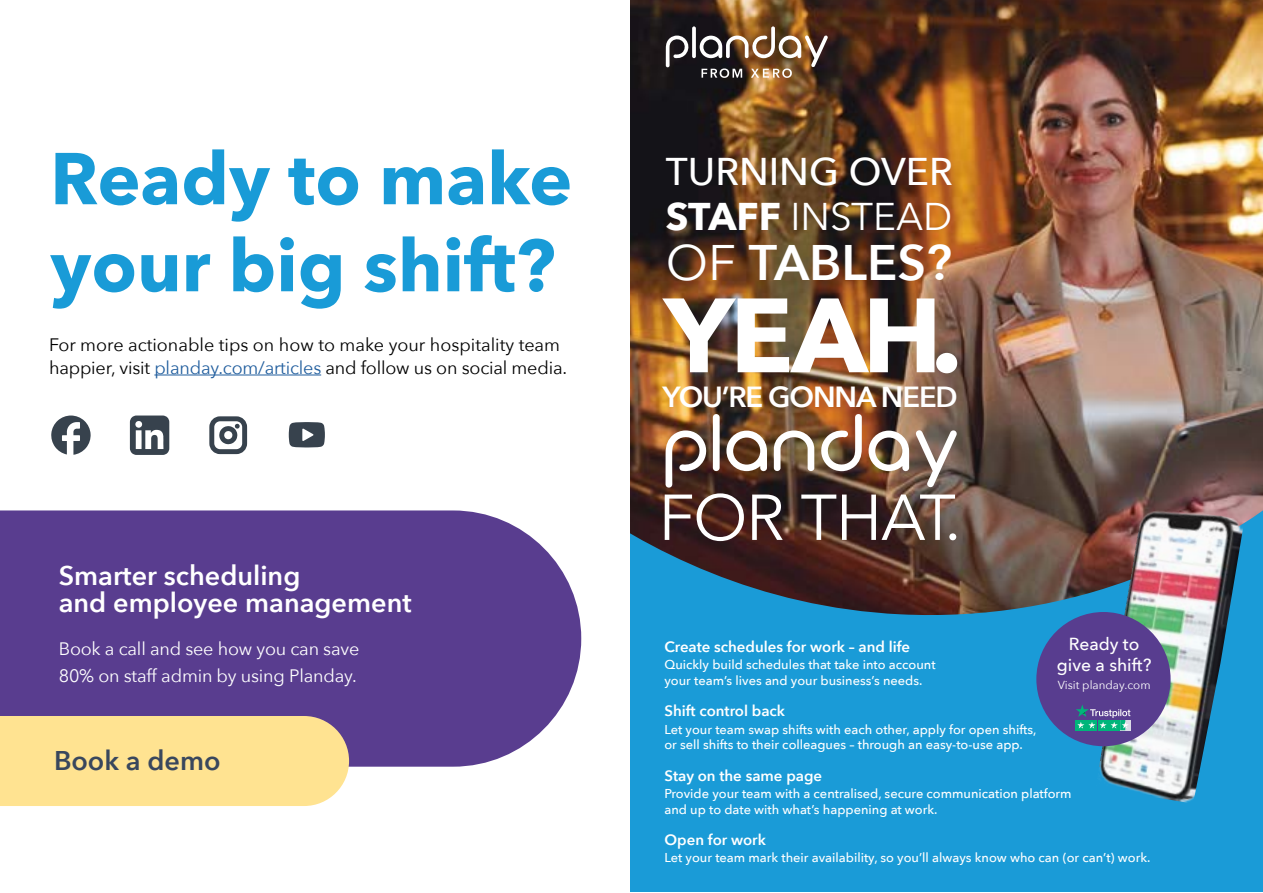
<style>
.page{position:relative;width:1263px;height:893px;background:#fff}
.page>*{position:absolute;margin:0;border:0;box-sizing:border-box;transform-origin:0 0}
.t1{font:700 104.25px "Avenir Next";color:#fff}
.t2{font:600 79.95px "Avenir Next";letter-spacing:-.005em;color:#fff}
.t3{font:700 72.45px/87px "Avenir Next";color:#199bd7}
.t4{font:600 71.1px "Avenir Next";color:#fff}
.t5{font:64.05px "Avenir Next";letter-spacing:-.02em;color:#fff}
.t6{font:600 49.8px "Avenir Next";color:#fff}
.t7{font:italic 600 39.9px "Avenir Next";letter-spacing:-.025em;color:#fff}
.t8{font:500 38.55px "Avenir Next";color:#fff}
.t9{font:38.55px "Avenir Next";color:#fff}
.t10{font:600 29.1px "Avenir Next";letter-spacing:-.04em;color:#fff}
.t11{font:600 27px/27px "Avenir Next";color:#fff}
.t12{font:600 27px "Avenir Next";color:#39475d}
.t13{font:18px/22.5px "Avenir Next";letter-spacing:-.01em;color:#000}
.t14{font:18px/27px "Avenir Next";letter-spacing:-.01em;color:#fff}
.t15{font:500 17.4px/20.9px "Avenir Next";color:#fff;text-align:center}
.t16{font:600 15px "Avenir Next";color:#fff}
.t17{font:500 12.9px/15.5px "Avenir Next";color:#fff}
.t18{font:11.55px "Avenir Next";color:#fff}
.s1{color:#215e9e}
.s2{font-weight:700}
.s3{font-weight:400}
</style>
<div class="page">
<img style="left:631px;top:0;width:631px;height:891px">
<svg style="left:665px;top:430px;width:48px;height:58px"></svg>
<svg style="left:915px;top:430px;width:42px;height:58px"></svg>
<svg style="left:868px;top:431px;width:41px;height:40px"></svg>
<svg style="left:726px;top:431px;width:41px;height:40px"></svg>
<div style="left:713px;top:414px;width:7px;height:57px;background:#fff;border-radius:3px"></div>
<img style="left:774px;top:413px;width:88px;height:58px">
<img style="left:1096px;top:503px;width:148px;height:301px">
<svg style="left:666px;top:36px;width:26px;height:32px"></svg>
<svg style="left:692px;top:26px;width:4px;height:32px"></svg>
<img style="left:700px;top:26px;width:128px;height:52px">
<div style="left:1036px;top:612px;width:134px;height:134px;background:#583d8f;border-radius:50%"></div>
<svg style="left:1076px;top:728px;width:10px;height:2px"></svg>
<div style="left:1087px;top:720px;width:10px;height:10px;background:#00b57a"></div>
<svg style="left:1098px;top:728px;width:10px;height:2px"></svg>
<svg style="left:1109px;top:728px;width:10px;height:2px"></svg>
<svg style="left:1076px;top:705px;width:54px;height:23px"></svg>
<div style="left:0;top:510px;width:581px;height:257px;background:#593d8f"></div>
<hr style="left:154px;top:375px;width:167px;height:1px;background:#215e9e">
<svg style="left:51px;top:415px;width:40px;height:40px"></svg>
<svg style="left:130px;top:415px;width:39px;height:40px"></svg>
<div style="left:209px;top:416px;width:38px;height:38px;border:5px solid #37424d;border-radius:8px"></div>
<svg style="left:216px;top:422px;width:25px;height:26px"></svg>
<svg style="left:289px;top:422px;width:36px;height:25px"></svg>
<div style="left:0;top:716px;width:349px;height:90px;background:#ffe391"></div>
<h3 class="t3" style="left:50px;top:134px;width:524px">Ready to make your big shift?</h3>
<h3 class="t13" style="left:49px;top:333px;width:520px">For more actionable tips on how to make your hospitality team happier, visit <span class="s1">planday.com/articles</span> and follow us on social media.</h3>
<h3 class="t11" style="left:59px;top:561px;width:354px">Smarter scheduling<br>and employee management</h3>
<h3 class="t14" style="left:59px;top:634px;width:302px">Book a call and see how you can save<br>80% on staff admin by using Planday.</h3>
<h3 class="t12" style="left:54px;top:737px;width:168px">Book a demo</h3>
<h2 class="t2" style="left:703px;top:82px;width:260px">ESTIVE</h2>
<h3 class="t9" style="left:666px;top:184px;width:288px"><span class="s2">STAFF</span> INSTEAD</h3>
<h3 class="t6" style="left:666px;top:219px;width:287px"><span class="s3">OF</span> TABLES?</h3>
<h3 class="t8" style="left:659px;top:139px;width:295px"><sup>F</sup>TURNING OVER</h3>
<h3 class="t4" style="left:659px;top:157px;width:304px">SEASON.</h3>
<h3 class="t7" style="left:662px;top:237px;width:300px">LOW ON STAFF?</h3>
<h1 class="t1" style="left:664px;top:245px;width:299px">YEAH.</h1>
<h3 class="t10" style="left:663px;top:372px;width:297px">YOU’RE GONNA NEED</h3>
<h3 class="t5" style="left:659px;top:464px;width:304px">FOR THAT.</h3>
<h3 class="t15" style="left:1057px;top:633px;width:96px">Ready to give a shift?</h3>
<p class="t18" style="left:1058px;top:675px;width:94px">Visit planday.com</p>
<p class="t16" style="left:664px;top:634px;width:247px">Create schedules for work – and life</p>
<p class="t17" style="left:664px;top:657px;width:273px">Quickly build schedules that take into account your team’s lives and your business’s needs.</p>
<p class="t16" style="left:664px;top:698px;width:122px">Shift control back</p>
<p class="t17" style="left:664px;top:721px;width:373px">Let your team swap shifts with each other, apply for open shifts, or sell shifts to their colleagues – through an easy-to-use app.</p>
<p class="t16" style="left:664px;top:762px;width:159px">Stay on the same page</p>
<p class="t17" style="left:664px;top:785px;width:409px">Provide your team with a centralised, secure communication platform and up to date with what’s happening at work.</p>
<p class="t16" style="left:664px;top:827px;width:103px">Open for work</p>
<p class="t17" style="left:664px;top:850px;width:487px">Let your team mark their availability, so you’ll always know who can (or can’t) work.</p>
</div>
